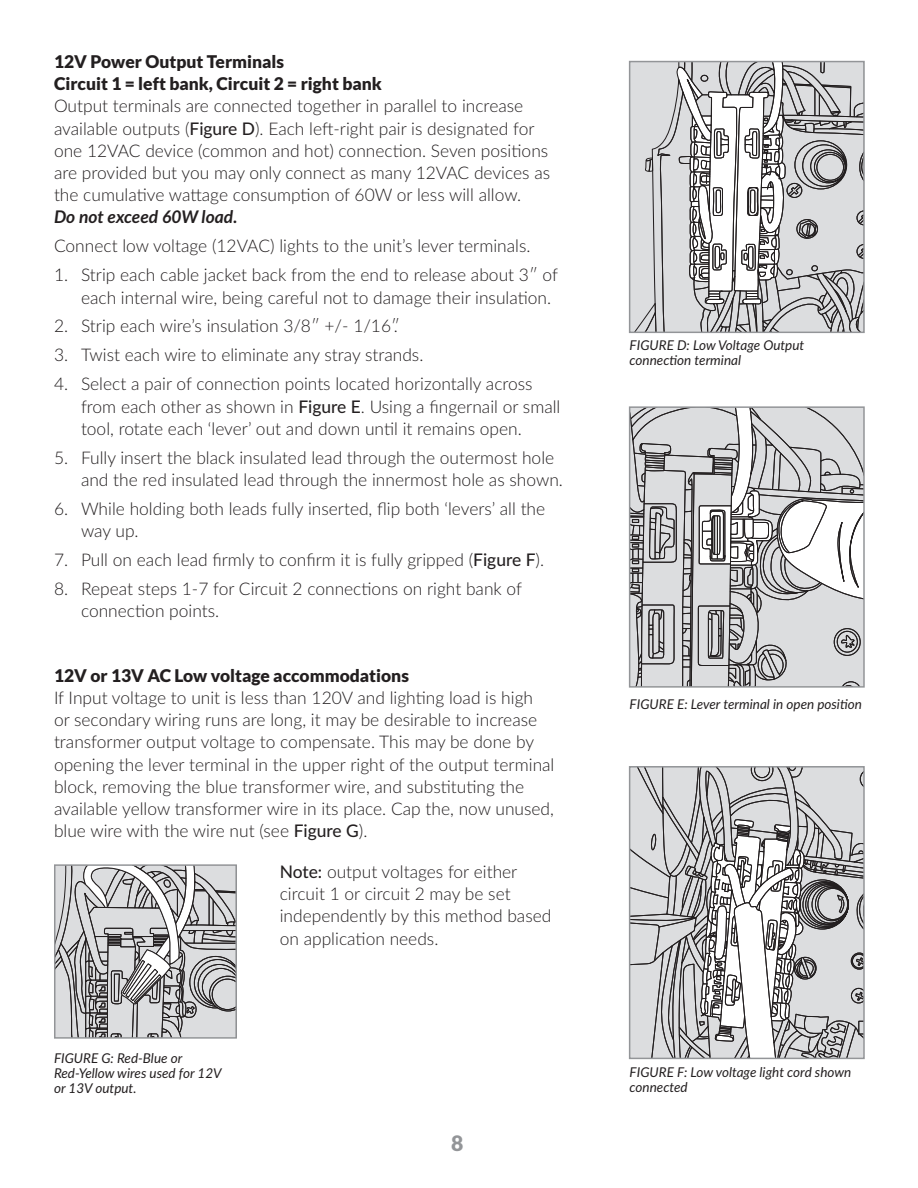
<style>
.page{position:relative;width:918px;height:1188px;background:#fff}
.page>*{position:absolute;margin:0;border:0;box-sizing:border-box;transform-origin:0 0}
.t1{font:900 21.15px "Lato";color:#939598}
.t2{font:300 17.4px/22.2px "Lato";color:#231f20}
.t3{font:900 17.4px/22.2px "Lato";color:#231f20}
.t4{font:italic 700 17.4px "Lato";color:#231f20}
.t5{font:italic 13.5px/15px "Lato";color:#231f20}
.s1{font-weight:500}
</style>
<div class="page">
<svg style="left:57px;top:867px;width:177px;height:169px;background:#b5b4b6"></svg>
<div style="left:54px;top:864px;width:183px;height:175px;border:2px solid #939598"></div>
<svg style="left:632px;top:769px;width:230px;height:287px"></svg>
<div style="left:629px;top:766px;width:236px;height:293px;border:2px solid #939598"></div>
<svg style="left:632px;top:409px;width:230px;height:276px;background:#c0c0c2"></svg>
<div style="left:629px;top:406px;width:236px;height:282px;border:2px solid #939598"></div>
<svg style="left:632px;top:64px;width:230px;height:266px"></svg>
<div style="left:817px;top:154px;width:27px;height:26px;border:1px solid #231f20;border-radius:50%"></div>
<div style="left:629px;top:61px;width:236px;height:272px;border:2px solid #939598"></div>
<p class="t3" style="left:54px;top:50px;width:329px">12V Power Output Terminals<br>Circuit 1 = left bank, Circuit 2 = right bank</p>
<p class="t2" style="left:54px;top:94px;width:498px">Output terminals are connected together in parallel to increase available outputs (<span class="s1">Figure D</span>). Each left-right pair is designated for one 12VAC device (common and hot) connection. Seven positions are provided but you may only connect as many 12VAC devices as the cumulative wattage consumption of 60W or less will allow.</p>
<p class="t4" style="left:54px;top:204px;width:185px">Do not exceed 60W load.</p>
<p class="t2" style="left:54px;top:234px;width:478px">Connect low voltage (12VAC) lights to the unit’s lever terminals.</p>
<p class="t2" style="left:81px;top:263px;width:478px;text-indent:-27px">1. Strip each cable jacket back from the end to release about 3ʺ of each internal wire, being careful not to damage their insulation.</p>
<p class="t2" style="left:54px;top:314px;width:347px">2. Strip each wire’s insulation 3/8ʺ +/- 1/16ʺ.</p>
<p class="t2" style="left:54px;top:343px;width:371px">3. Twist each wire to eliminate any stray strands.</p>
<p class="t2" style="left:81px;top:372px;width:481px;text-indent:-27px">4. Select a pair of connection points located horizontally across from each other as shown in <span class="s1">Figure E</span>. Using a fingernail or small tool, rotate each ‘lever’ out and down until it remains open.</p>
<p class="t2" style="left:81px;top:446px;width:483px;text-indent:-27px">5. Fully insert the black insulated lead through the outermost hole and the red insulated lead through the innermost hole as shown.</p>
<p class="t2" style="left:81px;top:497px;width:466px;text-indent:-27px">6. While holding both leads fully inserted, flip both ‘levers’ all the way up.</p>
<p class="t2" style="left:54px;top:548px;width:492px">7. Pull on each lead firmly to confirm it is fully gripped (<span class="s1">Figure F</span>).</p>
<p class="t2" style="left:81px;top:577px;width:443px;text-indent:-27px">8. Repeat steps 1-7 for Circuit 2 connections on right bank of connection points.</p>
<p class="t3" style="left:54px;top:664px;width:356px">12V or 13V AC Low voltage accommodations</p>
<p class="t2" style="left:54px;top:686px;width:502px">If Input voltage to unit is less than 120V and lighting load is high<br>or secondary wiring runs are long, it may be desirable to increase transformer output voltage to compensate. This may be done by opening the lever terminal in the upper right of the output terminal block, removing the blue transformer wire, and substituting the available yellow transformer wire in its place. Cap the, now unused, blue wire with the wire nut (see <span class="s1">Figure G</span>).</p>
<p class="t5" style="left:54px;top:1050px;width:169px">FIGURE G: Red-Blue or<br>Red-Yellow wires used for 12V or 13V output.</p>
<p class="t2" style="left:280px;top:860px;width:273px"><span class="s1">Note:</span> output voltages for either circuit 1 or circuit 2 may be set independently by this method based on application needs.</p>
<p class="t1" style="left:451px;top:1131px;width:14px">8</p>
<p class="t5" style="left:630px;top:337px;width:176px">FIGURE D: Low Voltage Output connection terminal</p>
<p class="t5" style="left:630px;top:696px;width:234px">FIGURE E: Lever terminal in open position</p>
<p class="t5" style="left:630px;top:1064px;width:223px">FIGURE F: Low voltage light cord shown connected</p>
</div>
